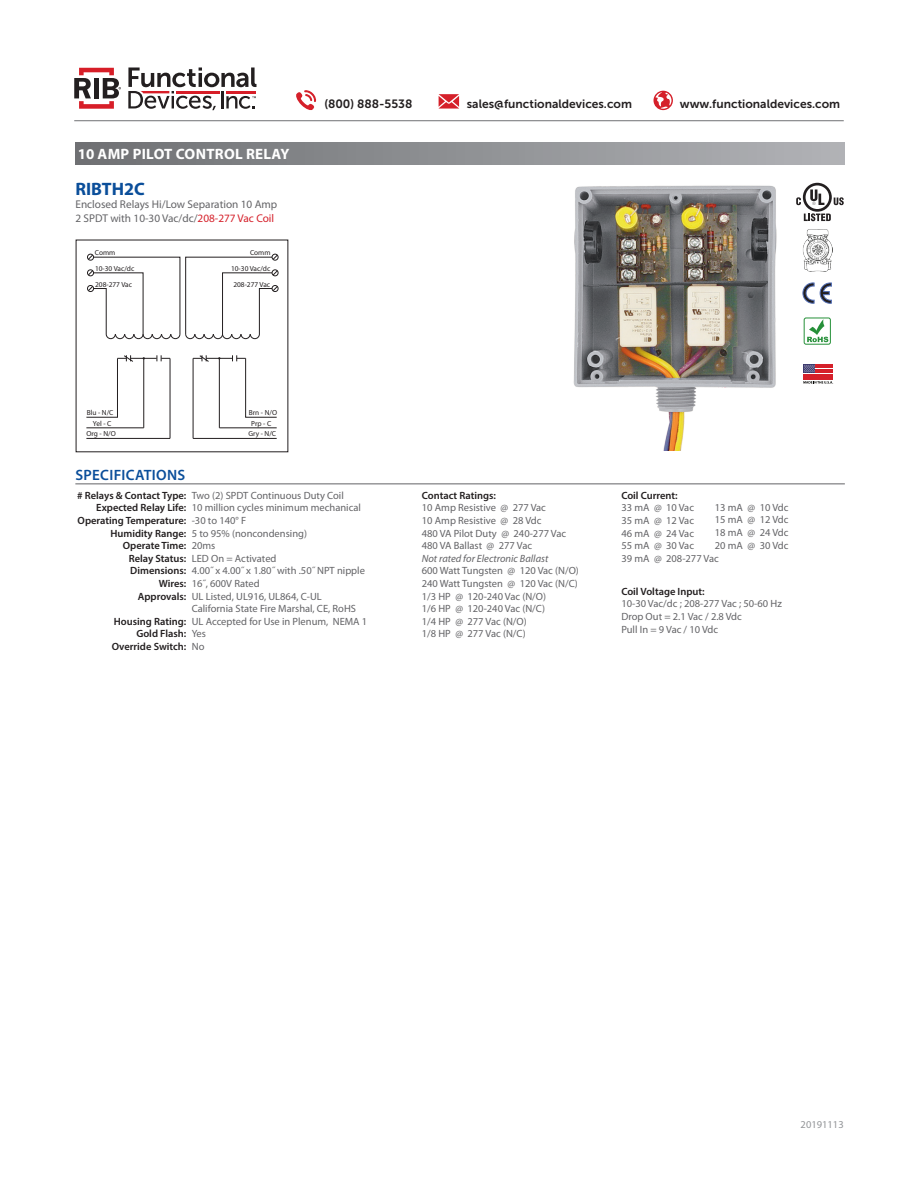
<style>
.page{position:relative;width:918px;height:1188px;background:#fff}
.page>*{position:absolute;margin:0;border:0;box-sizing:border-box;transform-origin:0 0}
.t1{font:700 18px "Myriad Pro";color:#0a4e9a}
.t2{font:700 15px "Myriad Pro";letter-spacing:.02em;color:#fff}
.t3{font:600 15px "Myriad Pro";letter-spacing:.02em;color:#0a4e9a}
.t4{font:12px "Museo Sans 700";color:#231f20}
.t5{font:11.25px/13.5px "Myriad Pro";color:#636366}
.t6{font:10.5px "Myriad Pro";color:#636366}
.t7{font:600 10.5px "Myriad Pro";color:#231f20}
.t8{font:italic 10.5px "Myriad Pro";color:#636366}
.t9{font:10.5px "Myriad Pro";color:#939598}
.t10{font:7.35px/10.6px "Myriad Pro";color:#231f20;text-align:center}
.s1{color:#d5202a}
</style>
<div class="page">
<hr style="left:74px;top:120px;width:770px;height:1px;background:#6f7073">
<svg style="left:296px;top:90px;width:20px;height:20px"></svg>
<svg style="left:654px;top:91px;width:19px;height:19px"></svg>
<svg style="left:439px;top:94px;width:20px;height:15px"></svg>
<svg style="left:128px;top:68px;width:129px;height:42px"></svg>
<svg style="left:74px;top:68px;width:47px;height:41px"></svg>
<div style="left:87px;top:254px;width:7px;height:6px;border:1px solid #231f20;border-radius:50%"></div>
<div style="left:87px;top:270px;width:7px;height:6px;border:1px solid #231f20;border-radius:50%"></div>
<div style="left:87px;top:285px;width:7px;height:7px;border:1px solid #231f20;border-radius:50%"></div>
<hr style="left:170px;top:358px;width:1px;height:80px;background:#231f20">
<hr style="left:143px;top:358px;width:1px;height:70px;background:#231f20">
<svg style="left:86px;top:355px;width:84px;height:63px"></svg>
<hr style="left:86px;top:428px;width:58px;height:1px;background:#231f20">
<hr style="left:86px;top:438px;width:84px;height:1px;background:#231f20">
<hr style="left:193px;top:358px;width:1px;height:80px;background:#231f20">
<hr style="left:219px;top:358px;width:1px;height:70px;background:#231f20">
<svg style="left:193px;top:355px;width:84px;height:63px"></svg>
<hr style="left:219px;top:428px;width:58px;height:1px;background:#231f20">
<hr style="left:193px;top:438px;width:84px;height:1px;background:#231f20">
<svg style="left:88px;top:254px;width:190px;height:85px"></svg>
<img style="left:573px;top:185px;width:204px;height:265px">
<svg style="left:796px;top:183px;width:48px;height:38px"></svg>
<img style="left:803px;top:229px;width:30px;height:43px">
<svg style="left:820px;top:283px;width:11px;height:20px"></svg>
<svg style="left:803px;top:283px;width:11px;height:20px"></svg>
<svg style="left:804px;top:318px;width:26px;height:26px"></svg>
<svg style="left:807px;top:320px;width:21px;height:22px"></svg>
<div style="left:804px;top:318px;width:27px;height:27px;border:1px solid #269039;border-radius:2px"></div>
<hr style="left:75px;top:484px;width:770px;height:1px;background:#636366">
<div style="left:75px;top:143px;width:769px;height:22px;background:linear-gradient(to right,#6e7073,#b1b2b6)"></div>
<svg style="left:803px;top:381px;width:31px;height:3px"></svg>
<svg style="left:803px;top:366px;width:30px;height:13px"></svg>
<hr style="left:803px;top:364px;width:30px;height:2px;background:#d5202a">
<hr style="left:803px;top:367px;width:30px;height:1px;background:#d5202a">
<hr style="left:803px;top:369px;width:30px;height:1px;background:#d5202a">
<hr style="left:803px;top:372px;width:30px;height:1px;background:#d5202a">
<hr style="left:803px;top:374px;width:30px;height:1px;background:#d5202a">
<hr style="left:803px;top:376px;width:30px;height:2px;background:#d5202a">
<hr style="left:803px;top:379px;width:30px;height:1px;background:#d5202a">
<div style="left:803px;top:364px;width:12px;height:9px;background:#3c3a6e"></div>
<svg style="left:804px;top:365px;width:11px;height:8px"></svg>
<p class="t2" style="left:78px;top:145px;width:213px">10 AMP PILOT CONTROL RELAY</p>
<p class="t1" style="left:75px;top:177px;width:71px">RIBTH2C</p>
<p class="t5" style="left:75px;top:198px;width:203px">Enclosed Relays Hi/Low Separation 10 Amp<br>2 SPDT with 10-30 Vac/dc/<span class="s1">208-277 Vac Coil</span></p>
<p class="t10" style="left:95px;top:247px;width:22px">Comm</p>
<p class="t10" style="left:250px;top:247px;width:22px">Comm</p>
<p class="t10" style="left:95px;top:263px;width:41px">10-30 Vac/dc</p>
<p class="t10" style="left:231px;top:263px;width:41px">10-30 Vac/dc</p>
<p class="t10" style="left:95px;top:279px;width:38px">208-277 Vac</p>
<p class="t10" style="left:233px;top:279px;width:38px">208-277 Vac</p>
<p class="t4" style="left:324px;top:98px;width:90px">(800) 888-5538</p>
<p class="t4" style="left:467px;top:98px;width:167px">sales@functionaldevices.com</p>
<p class="t4" style="left:680px;top:98px;width:162px">www.functionaldevices.com</p>
<p class="t10" style="left:86px;top:407px;width:31px">Blu - N/C<br>Yel - C<br>Org - N/O</p>
<p class="t10" style="left:248px;top:407px;width:30px">Brn - N/O<br>Prp - C<br>Gry - N/C</p>
<p class="t3" style="left:76px;top:465px;width:111px">SPECIFICATIONS</p>
<p class="t7" style="left:77px;top:489px;width:111px"># Relays &amp; Contact Type:</p>
<p class="t7" style="left:96px;top:501px;width:92px">Expected Relay Life:</p>
<p class="t7" style="left:78px;top:514px;width:110px">Operating Temperature:</p>
<p class="t7" style="left:110px;top:526px;width:77px">Humidity Range:</p>
<p class="t7" style="left:123px;top:539px;width:65px">Operate Time:</p>
<p class="t7" style="left:129px;top:552px;width:59px">Relay Status:</p>
<p class="t7" style="left:130px;top:564px;width:58px">Dimensions:</p>
<p class="t7" style="left:159px;top:577px;width:29px">Wires:</p>
<p class="t7" style="left:138px;top:589px;width:50px">Approvals:</p>
<p class="t7" style="left:114px;top:615px;width:74px">Housing Rating:</p>
<p class="t7" style="left:136px;top:627px;width:52px">Gold Flash:</p>
<p class="t7" style="left:112px;top:640px;width:76px">Override Switch:</p>
<p class="t6" style="left:192px;top:489px;width:154px">Two (2) SPDT Continuous Duty Coil</p>
<p class="t6" style="left:192px;top:501px;width:171px">10 million cycles minimum mechanical</p>
<p class="t6" style="left:192px;top:514px;width:56px">-30 to 140° F</p>
<p class="t6" style="left:192px;top:527px;width:117px">5 to 95% (noncondensing)</p>
<p class="t6" style="left:192px;top:539px;width:25px">20ms</p>
<p class="t6" style="left:192px;top:552px;width:86px">LED On = Activated</p>
<p class="t6" style="left:192px;top:564px;width:175px">4.00˝ x 4.00˝ x 1.80˝ with .50˝ NPT nipple</p>
<p class="t6" style="left:192px;top:577px;width:69px">16˝, 600V Rated</p>
<p class="t6" style="left:192px;top:590px;width:132px">UL Listed, UL916, UL864, C-UL</p>
<p class="t6" style="left:192px;top:602px;width:166px">California State Fire Marshal, CE, RoHS</p>
<p class="t6" style="left:192px;top:615px;width:177px">UL Accepted for Use in Plenum, NEMA 1</p>
<p class="t6" style="left:192px;top:627px;width:16px">Yes</p>
<p class="t6" style="left:192px;top:640px;width:14px">No</p>
<p class="t7" style="left:422px;top:489px;width:76px">Contact Ratings:</p>
<p class="t6" style="left:422px;top:501px;width:126px">10 Amp Resistive @ 277 Vac</p>
<p class="t6" style="left:422px;top:514px;width:121px">10 Amp Resistive @ 28 Vdc</p>
<p class="t6" style="left:422px;top:527px;width:146px">480 VA Pilot Duty @ 240-277 Vac</p>
<p class="t6" style="left:422px;top:539px;width:112px">480 VA Ballast @ 277 Vac</p>
<p class="t8" style="left:422px;top:552px;width:128px">Not rated for Electronic Ballast</p>
<p class="t6" style="left:422px;top:564px;width:158px">600 Watt Tungsten @ 120 Vac (N/O)</p>
<p class="t6" style="left:422px;top:577px;width:158px">240 Watt Tungsten @ 120 Vac (N/C)</p>
<p class="t6" style="left:422px;top:590px;width:126px">1/3 HP @ 120-240 Vac (N/O)</p>
<p class="t6" style="left:422px;top:602px;width:125px">1/6 HP @ 120-240 Vac (N/C)</p>
<p class="t6" style="left:422px;top:615px;width:106px">1/4 HP @ 277 Vac (N/O)</p>
<p class="t6" style="left:422px;top:627px;width:105px">1/8 HP @ 277 Vac (N/C)</p>
<p class="t7" style="left:621px;top:489px;width:58px">Coil Current:</p>
<p class="t6" style="left:621px;top:501px;width:74px">33 mA @ 10 Vac</p>
<p class="t6" style="left:621px;top:514px;width:74px">35 mA @ 12 Vac</p>
<p class="t6" style="left:621px;top:527px;width:74px">46 mA @ 24 Vac</p>
<p class="t6" style="left:621px;top:539px;width:74px">55 mA @ 30 Vac</p>
<p class="t6" style="left:621px;top:552px;width:99px">39 mA @ 208-277 Vac</p>
<p class="t7" style="left:621px;top:585px;width:85px">Coil Voltage Input:</p>
<p class="t6" style="left:621px;top:597px;width:162px">10-30 Vac/dc ; 208-277 Vac ; 50-60 Hz</p>
<p class="t6" style="left:621px;top:610px;width:122px">Drop Out = 2.1 Vac / 2.8 Vdc</p>
<p class="t6" style="left:621px;top:623px;width:98px">Pull In = 9 Vac / 10 Vdc</p>
<p class="t6" style="left:715px;top:501px;width:75px">13 mA @ 10 Vdc</p>
<p class="t6" style="left:715px;top:513px;width:75px">15 mA @ 12 Vdc</p>
<p class="t6" style="left:715px;top:526px;width:75px">18 mA @ 24 Vdc</p>
<p class="t6" style="left:715px;top:539px;width:75px">20 mA @ 30 Vdc</p>
<p class="t9" style="left:801px;top:1118px;width:45px">20191113</p>
</div>
